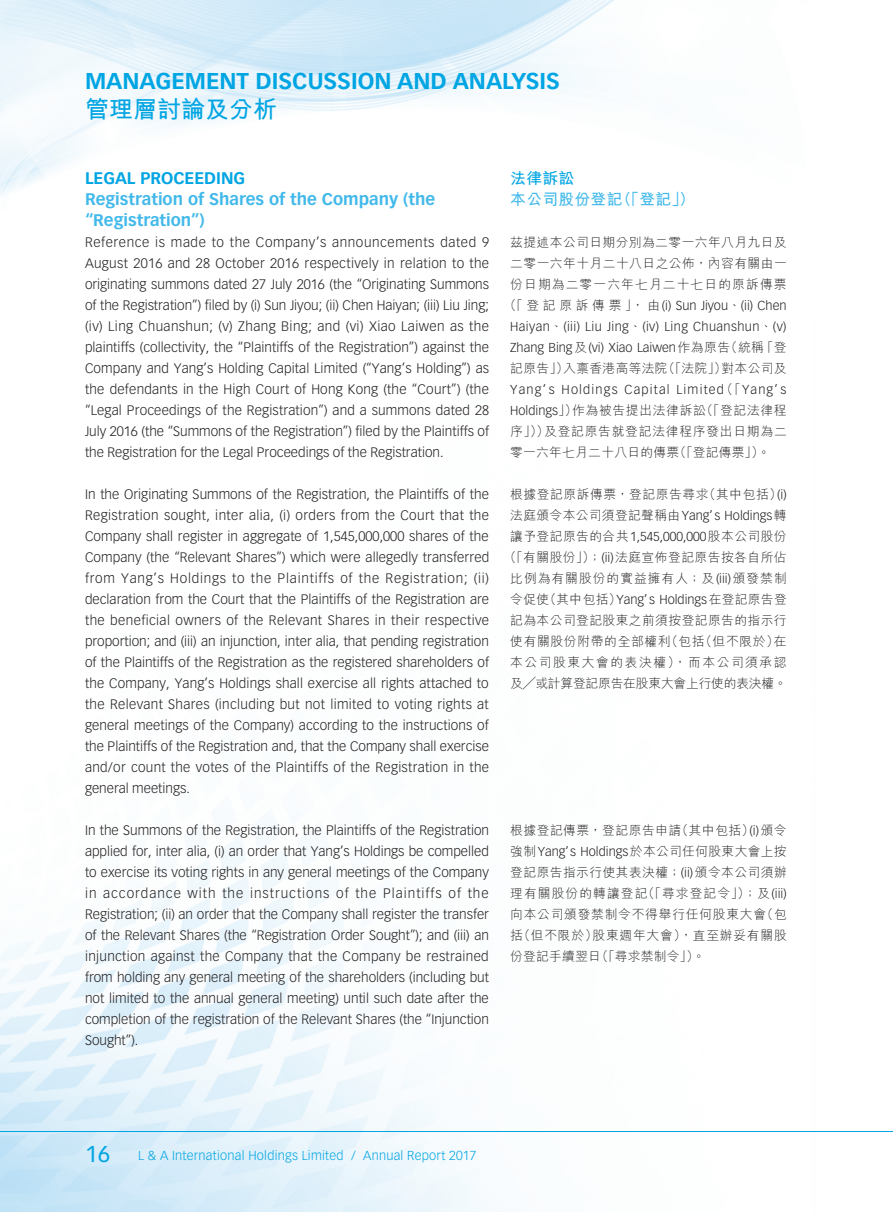
<style>
.page{position:relative;width:893px;height:1212px;background:#fff}
.page>*{position:absolute;margin:0;border:0;box-sizing:border-box;transform-origin:0 0}
.t1{font:700 24px "M Hei HK";color:#00a5e3}
.t2{font:700 22.5px "Vectora LT Std";color:#00a5e3}
._02_H2_E{font:700 16.5px/21px "Vectora LT Std";color:#41b9ea}
._01_H1_E{font:700 16.5px "Vectora LT Std";color:#00a5e3}
._002_H2_C{font:700 15.75px "M Hei HK";letter-spacing:.02em;color:#41b9ea}
._001_H1_C{font:700 15.75px "M Hei HK";color:#00a5e3}
._00_txt_E{font:300 13.5px/21px "Vectora LT Std";color:#231f20;text-align:justify}
._000_txt_C{font:300 12.75px/21px "M Hei HK";letter-spacing:.035em;color:#231f20;text-align:center}
._000_txt_C-2{font:300 12.75px "Vectora LT Std";color:#231f20}
.t3{font:300 12.75px "Vectora LT Std";letter-spacing:.02em;color:#00a5e3}
._000_txt_C-3{font:300 12.75px "Vectora LT Std";letter-spacing:.03em;color:#231f20}
._000_txt_C-4{font:300 12.75px "Vectora LT Std";letter-spacing:.095em;color:#231f20}
._000_txt_C-5{font:300 12.75px "M Hei HK";letter-spacing:.055em;color:#231f20}
._000_txt_C-6{font:300 12.75px "M Hei HK";letter-spacing:.06em;color:#231f20}
._000_txt_C-7{font:300 12.75px "M Hei HK";letter-spacing:.09em;color:#231f20}
.s1{font-family:"M Hei HK"}
.s2{font-family:"Vectora LT Std"}
.s3{font-weight:400;font-size:22.5px}
</style>
<div class="page">
<img style="left:0;top:0;width:614px;height:1212px">
<hr style="left:0;top:1131px;width:893px;height:1px;background:#00a5e3">
<h2 class="t2" style="left:85px;top:67px;width:476px">MANAGEMENT DISCUSSION AND ANALYSIS</h2>
<h1 class="t1" style="left:85px;top:92px;width:194px">管理層討論及分析</h1>
<p class="_01_H1_E" style="left:85px;top:168px;width:162px">LEGAL PROCEEDING</p>
<p class="_02_H2_E" style="left:85px;top:188px;width:352px">Registration of Shares of the Company (the “Registration”)</p>
<p class="_00_txt_E" style="left:85px;top:232px;width:406px">Reference is made to the Company’s announcements dated 9<br>August 2016 and 28 October 2016 respectively in relation to the originating summons dated 27 July 2016 (the “Originating Summons of the Registration”) filed by (i) Sun Jiyou; (ii) Chen Haiyan; (iii) Liu Jing; (iv) Ling Chuanshun; (v) Zhang Bing; and (vi) Xiao Laiwen as the plaintiffs (collectivity, the “Plaintiffs of the Registration”) against the Company and Yang’s Holding Capital Limited (“Yang’s Holding”) as the defendants in the High Court of Hong Kong (the “Court”) (the “Legal Proceedings of the Registration”) and a summons dated 28<br>July 2016 (the “Summons of the Registration”) filed by the Plaintiffs of the Registration for the Legal Proceedings of the Registration.</p>
<p class="_00_txt_E" style="left:85px;top:484px;width:406px">In the Originating Summons of the Registration, the Plaintiffs of the Registration sought, inter alia, (i) orders from the Court that the Company shall register in aggregate of 1,545,000,000 shares of the Company (the “Relevant Shares”) which were allegedly transferred from Yang’s Holdings to the Plaintiffs of the Registration; (ii) declaration from the Court that the Plaintiffs of the Registration are the beneficial owners of the Relevant Shares in their respective proportion; and (iii) an injunction, inter alia, that pending registration of the Plaintiffs of the Registration as the registered shareholders of the Company, Yang’s Holdings shall exercise all rights attached to the Relevant Shares (including but not limited to voting rights at general meetings of the Company) according to the instructions of the Plaintiffs of the Registration and, that the Company shall exercise and/or count the votes of the Plaintiffs of the Registration in the general meetings.</p>
<p class="_00_txt_E" style="left:85px;top:820px;width:405px">In the Summons of the Registration, the Plaintiffs of the Registration applied for, inter alia, (i) an order that Yang’s Holdings be compelled to exercise its voting rights in any general meetings of the Company in accordance with the instructions of the Plaintiffs of the Registration; (ii) an order that the Company shall register the transfer of the Relevant Shares (the “Registration Order Sought”); and (iii) an injunction against the Company that the Company be restrained from holding any general meeting of the shareholders (including but not limited to the annual general meeting) until such date after the completion of the registration of the Relevant Shares (the “Injunction Sought”).</p>
<p class="_001_H1_C" style="left:510px;top:167px;width:65px">法律訴訟</p>
<p class="_002_H2_C" style="left:510px;top:188px;width:186px">本公司股份登記（「登記」）</p>
<p class="_000_txt_C" style="left:510px;top:232px;width:278px">茲提述本公司日期分別為二零一六年八月九日及</p>
<p class="_000_txt_C" style="left:510px;top:253px;width:278px">二零一六年十月二十八日之公佈，內容有關由一</p>
<p class="_000_txt_C-7" style="left:510px;top:278px;width:278px">份日期為二零一六年七月二十七日的原訴傳票</p>
<p class="_000_txt_C-2" style="left:504px;top:298px;width:284px"><span class="s1">（「登記原訴傳票」，由</span>(i) Sun Jiyou<span class="s1">、</span>(ii) Chen</p>
<p class="_000_txt_C-3" style="left:510px;top:319px;width:278px">Haiyan<span class="s1">、</span>(iii) Liu Jing<span class="s1">、</span>(iv) Ling Chuanshun<span class="s1">、</span>(v)</p>
<p class="_000_txt_C-2" style="left:510px;top:340px;width:278px">Zhang Bing<span class="s1">及</span>(vi) Xiao Laiwen<span class="s1">作為原告（統稱「登</span></p>
<p class="_000_txt_C" style="left:510px;top:358px;width:278px">記原告」）入禀香港高等法院（「法院」）對本公司及</p>
<p class="_000_txt_C-4" style="left:510px;top:382px;width:278px">Yang’ s Holdings Capital Limited<span class="s1">（「</span>Yang’ s</p>
<p class="_000_txt_C-5" style="left:510px;top:404px;width:278px"><span class="s2">Holdings</span>」）作為被告提出法律訴訟（「登記法律程</p>
<p class="_000_txt_C-6" style="left:510px;top:425px;width:278px">序」））及登記原告就登記法律程序發出日期為二</p>
<p class="_000_txt_C" style="left:510px;top:442px;width:261px">零一六年七月二十八日的傳票（「登記傳票」）。</p>
<p class="_000_txt_C" style="left:504px;top:484px;width:284px">根據登記原訴傳票，登記原告尋求（其中包括）<span class="s2">(i)</span>法庭頒令本公司須登記聲稱由<span class="s2">Yang’s Holdings</span>轉讓予登記原告的合共<span class="s2">1,545,000,000</span>股本公司股份（「有關股份」）；<span class="s2">(ii)</span>法庭宣佈登記原告按各自所佔比例為有關股份的實益擁有人；及<span class="s2">(iii)</span>頒發禁制令促使（其中包括）<span class="s2">Yang’ s Holdings</span>在登記原告登記為本公司登記股東之前須按登記原告的指示行使有關股份附帶的全部權利（包括（但不限於）在本公司股東大會的表決權），而本公司須承認及╱或計算登記原告在股東大會上行使的表決權。</p>
<p class="_000_txt_C" style="left:510px;top:820px;width:278px;text-align:justify">根據登記傳票，登記原告申請（其中包括）<span class="s2">(i)</span>頒令強制<span class="s2">Yang’s Holdings</span>於本公司任何股東大會上按登記原告指示行使其表決權；<span class="s2">(ii)</span>頒令本公司須辦理有關股份的轉讓登記（「尋求登記令」）；及<span class="s2">(iii)</span>向本公司頒發禁制令不得舉行任何股東大會（包括（但不限於）股東週年大會），直至辦妥有關股份登記手續翌日（「尋求禁制令」）。</p>
<p class="t3" style="left:85px;top:1148px;width:393px"><span class="s3">16</span> L &amp; A International Holdings Limited / Annual Report 2017</p>
</div>
